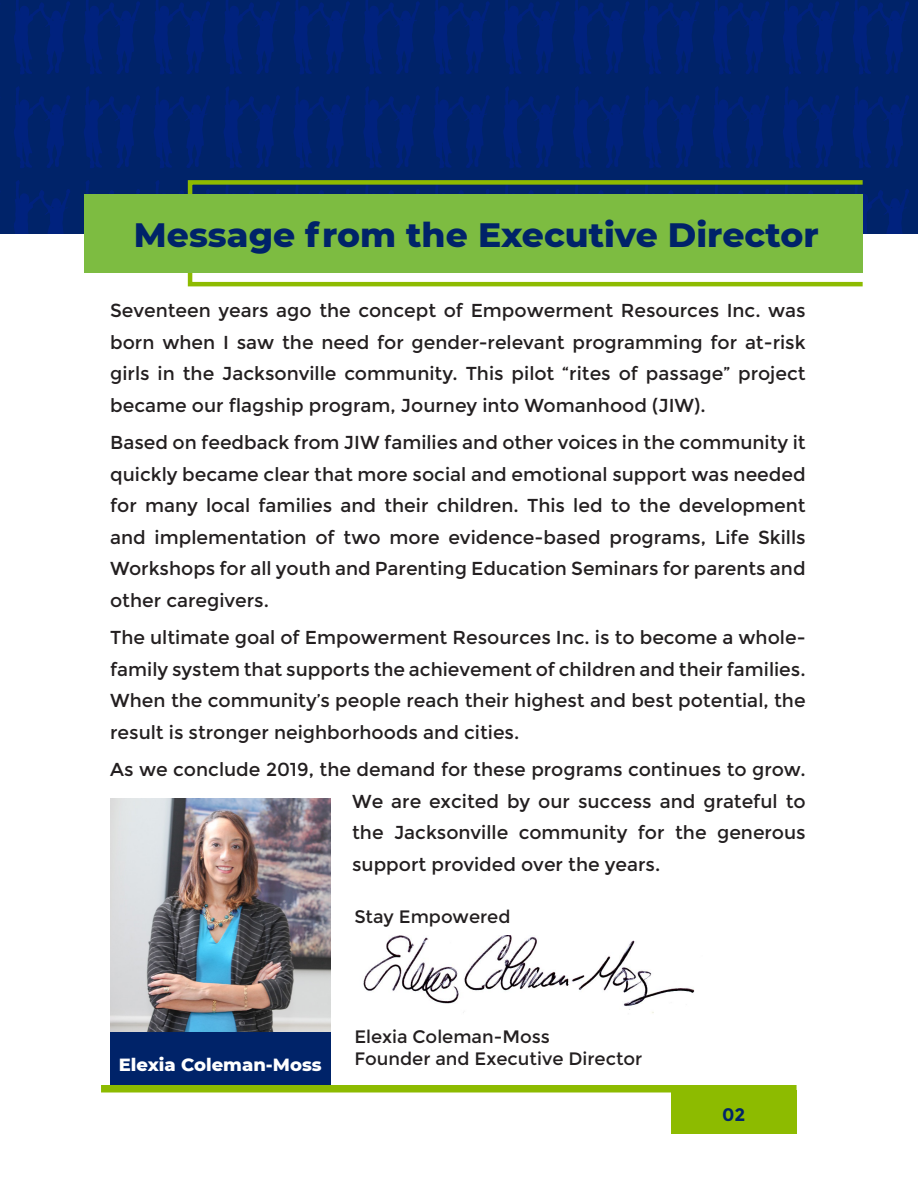
<style>
.page{position:relative;width:918px;height:1188px;background:#fff}
.page>*{position:absolute;margin:0;border:0;box-sizing:border-box;transform-origin:0 0}
.t1{font:800 34.5px "Montserrat";color:#002369}
.t2{font:18.75px/31.5px "Montserrat";color:#231f20;text-align:justify}
.t3{font:18px "Montserrat";color:#231f20}
.t4{font:800 18px "Montserrat";color:#fff}
.t5{font:700 18px "Montserrat";color:#002369}
</style>
<div class="page">
<div style="left:0;top:0;width:918px;height:233px;background:#002369"></div>
<svg style="left:14px;top:0;width:56px;height:74px"></svg>
<svg style="left:84px;top:0;width:56px;height:74px"></svg>
<svg style="left:154px;top:0;width:56px;height:74px"></svg>
<svg style="left:224px;top:0;width:56px;height:74px"></svg>
<svg style="left:294px;top:0;width:56px;height:74px"></svg>
<svg style="left:363px;top:0;width:57px;height:74px"></svg>
<svg style="left:433px;top:0;width:57px;height:74px"></svg>
<svg style="left:503px;top:0;width:57px;height:74px"></svg>
<svg style="left:573px;top:0;width:56px;height:74px"></svg>
<svg style="left:643px;top:0;width:56px;height:74px"></svg>
<svg style="left:713px;top:0;width:56px;height:74px"></svg>
<svg style="left:783px;top:0;width:56px;height:74px"></svg>
<svg style="left:853px;top:0;width:56px;height:74px"></svg>
<svg style="left:14px;top:86px;width:56px;height:82px"></svg>
<svg style="left:84px;top:86px;width:56px;height:82px"></svg>
<svg style="left:154px;top:86px;width:56px;height:82px"></svg>
<svg style="left:224px;top:86px;width:56px;height:82px"></svg>
<svg style="left:293px;top:86px;width:57px;height:82px"></svg>
<svg style="left:363px;top:86px;width:57px;height:82px"></svg>
<svg style="left:433px;top:86px;width:57px;height:82px"></svg>
<svg style="left:503px;top:86px;width:57px;height:82px"></svg>
<svg style="left:573px;top:86px;width:56px;height:82px"></svg>
<svg style="left:643px;top:86px;width:56px;height:82px"></svg>
<svg style="left:713px;top:86px;width:56px;height:82px"></svg>
<svg style="left:783px;top:86px;width:56px;height:82px"></svg>
<svg style="left:853px;top:86px;width:56px;height:82px"></svg>
<svg style="left:14px;top:180px;width:56px;height:53px"></svg>
<svg style="left:86px;top:180px;width:54px;height:14px"></svg>
<svg style="left:156px;top:180px;width:54px;height:14px"></svg>
<svg style="left:226px;top:185px;width:54px;height:9px"></svg>
<svg style="left:295px;top:185px;width:55px;height:9px"></svg>
<svg style="left:365px;top:185px;width:55px;height:9px"></svg>
<svg style="left:435px;top:185px;width:55px;height:9px"></svg>
<svg style="left:505px;top:185px;width:55px;height:9px"></svg>
<svg style="left:575px;top:185px;width:55px;height:9px"></svg>
<svg style="left:645px;top:185px;width:54px;height:9px"></svg>
<svg style="left:715px;top:185px;width:54px;height:9px"></svg>
<svg style="left:785px;top:185px;width:54px;height:9px"></svg>
<svg style="left:855px;top:185px;width:54px;height:48px"></svg>
<div style="left:188px;top:180px;width:677px;height:106px;border:4px solid #8dbb00"></div>
<div style="left:110px;top:1010px;width:220px;height:79px;background:#002369"></div>
<div style="left:84px;top:194px;width:779px;height:78px;background:#7dbc41"></div>
<div style="left:101px;top:1085px;width:696px;height:8px;background:#8dbb00"></div>
<div style="left:671px;top:1090px;width:126px;height:44px;background:#8dbb00"></div>
<img style="left:110px;top:799px;width:220px;height:233px">
<img style="left:363px;top:935px;width:332px;height:78px">
<p class="t1" style="left:134px;top:210px;width:686px">Message from the Executive Director</p>
<p class="t2" style="left:110px;top:295px;width:697px">Seventeen years ago the concept of Empowerment Resources Inc. was born when I saw the need for gender-relevant programming for at-risk girls in the Jacksonville community. This pilot “rites of passage” project became our flagship program, Journey into Womanhood (JIW).</p>
<p class="t2" style="left:110px;top:427px;width:697px">Based on feedback from JIW families and other voices in the community it quickly became clear that more social and emotional support was needed for many local families and their children. This led to the development and implementation of two more evidence-based programs, Life Skills Workshops for all youth and Parenting Education Seminars for parents and other caregivers.</p>
<p class="t2" style="left:110px;top:622px;width:697px">The ultimate goal of Empowerment Resources Inc. is to become a whole&shy;family system that supports the achievement of children and their families.<br>When the community’s people reach their highest and best potential, the result is stronger neighborhoods and cities.</p>
<p class="t2" style="left:352px;top:754px;width:455px;text-indent:-242px">As we conclude 2019, the demand for these programs continues to grow.<br>We are excited by our success and grateful to the Jacksonville community for the generous support provided over the years.</p>
<p class="t3" style="left:355px;top:906px;width:158px">Stay Empowered</p>
<p class="t4" style="left:119px;top:1051px;width:204px">Elexia Coleman-Moss</p>
<p class="t3" style="left:355px;top:1027px;width:197px">Elexia Coleman-Moss</p>
<p class="t3" style="left:355px;top:1048px;width:289px">Founder and Executive Director</p>
<p class="t5" style="left:722px;top:1104px;width:25px">02</p>
</div>
